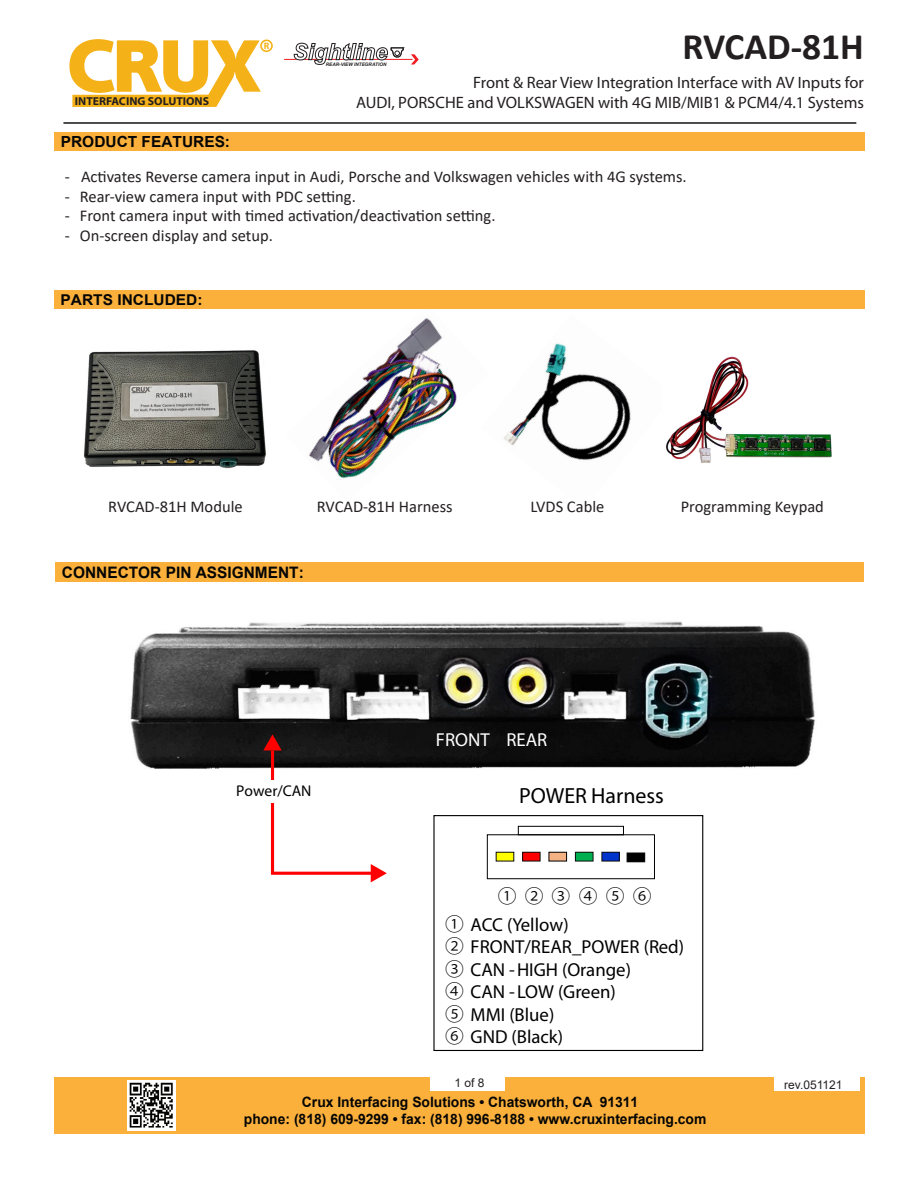
<style>
.page{position:relative;width:918px;height:1188px;background:#fff}
.page>*{position:absolute;margin:0;border:0;box-sizing:border-box;transform-origin:0 0}
.t1{font:700 37.5px "Calibri";color:#231f20}
.t2{font:21.9px "Myriad Pro";color:#000}
.t3{font:18.75px/22.5px "Myriad Pro";color:#000}
.t4{font:18.75px "Myriad Pro";color:#fff}
.t5{font:18.75px "Koz Go Pr 6 N";letter-spacing:.435em;color:#000}
.t6{font:16.5px "Calibri";color:#231f20}
.t7{font:16.5px "Myriad Pro";color:#231f20}
.t8{font:700 15.75px "Arial";color:#050504}
.t9{font:15.6px "Myriad Pro";color:#000}
.t10{font:700 15.3px "Arial";color:#050504}
.t11{font:700 14.85px "Arial";color:#050504;scale:1.04 1}
.t12{font:700 14.25px/17.1px "Arial";color:#050504}
.t13{font:12px "Arial";color:#231f20}
.t14{font:700 11.55px "Myriad Pro";color:#231f20}
.t15{font:700 9.3px "Myriad Pro";color:#f5b218}
.t16{font:italic 700 4.8px "Arial";color:#231f20}
.s1{font-family:"Koz Go Pr 6 N"}
</style>
<div class="page">
<hr style="left:63px;top:122px;width:793px;height:2px;background:#231f20">
<svg style="left:69px;top:39px;width:192px;height:68px"></svg>
<div style="left:260px;top:40px;width:13px;height:12px;border:2px solid #f5b218;border-radius:50%"></div>
<hr style="left:284px;top:59px;width:129px;height:1px;background:#ee1d23">
<svg style="left:411px;top:54px;width:8px;height:11px"></svg>
<svg style="left:293px;top:42px;width:111px;height:23px"></svg>
<div style="left:55px;top:1077px;width:810px;height:57px;background:#fbb03c"></div>
<img style="left:128px;top:1080px;width:48px;height:50px">
<div style="left:430px;top:1077px;width:74px;height:14px;background:#fff"></div>
<div style="left:775px;top:1077px;width:85px;height:14px;background:#fff"></div>
<img style="left:285px;top:308px;width:204px;height:171px">
<div style="left:54px;top:132px;width:810px;height:19px;background:#fbb03c"></div>
<div style="left:54px;top:290px;width:810px;height:18px;background:#fbb03c"></div>
<img style="left:481px;top:314px;width:150px;height:165px">
<img style="left:666px;top:356px;width:166px;height:108px">
<img style="left:130px;top:621px;width:686px;height:148px">
<svg style="left:263px;top:734px;width:124px;height:148px"></svg>
<div style="left:230px;top:780px;width:85px;height:23px;background:#fff"></div>
<div style="left:433px;top:815px;width:270px;height:236px;border:1px solid #000"></div>
<div style="left:496px;top:852px;width:18px;height:9px;background:#ff0"></div>
<div style="left:523px;top:852px;width:17px;height:9px;background:#f00"></div>
<div style="left:549px;top:852px;width:18px;height:9px;background:#f4b183"></div>
<div style="left:575px;top:852px;width:18px;height:9px;background:#00b050"></div>
<div style="left:575px;top:852px;width:18px;height:9px;border:1px solid #0d0d0d"></div>
<div style="left:602px;top:852px;width:17px;height:9px;background:#03c"></div>
<div style="left:602px;top:852px;width:18px;height:9px;border:1px solid #0d0d0d"></div>
<div style="left:487px;top:834px;width:168px;height:45px;border:1px solid #000"></div>
<div style="left:518px;top:826px;width:106px;height:9px;border:1px solid #000"></div>
<div style="left:627px;top:853px;width:18px;height:9px;background:#000"></div>
<div style="left:55px;top:562px;width:808px;height:19px;background:#fbb03c"></div>
<img style="left:84px;top:350px;width:182px;height:119px">
<p class="t14" style="left:75px;top:93px;width:136px">INTERFACING SOLUTIONS</p>
<p class="t15" style="left:264px;top:40px;width:7px">R</p>
<p class="t1" style="left:682px;top:20px;width:183px">RVCAD-81H</p>
<p class="t7" style="left:473px;top:72px;width:392px">Front &amp; Rear View Integration Interface with AV Inputs for</p>
<p class="t7" style="left:356px;top:92px;width:509px">AUDI, PORSCHE and VOLKSWAGEN with 4G MIB/MIB1 &amp; PCM4/4.1 Systems</p>
<p class="t16" style="left:326px;top:61px;width:62px">REAR-VIEW INTEGRATION</p>
<p class="t10" style="left:61px;top:131px;width:171px">PRODUCT FEATURES:</p>
<p class="t6" style="left:65px;top:165px;width:623px">- Activates Reverse camera input in Audi, Porsche and Volkswagen vehicles with 4G systems.</p>
<p class="t6" style="left:65px;top:185px;width:293px">- Rear-view camera input with PDC setting.</p>
<p class="t6" style="left:65px;top:205px;width:432px">- Front camera input with timed activation/deactivation setting.</p>
<p class="t6" style="left:65px;top:224px;width:210px">- On-screen display and setup.</p>
<p class="t11" style="left:61px;top:289px;width:138px">PARTS INCLUDED:</p>
<p class="t6" style="left:108px;top:495px;width:136px">RVCAD-81H Module</p>
<p class="t6" style="left:317px;top:495px;width:137px">RVCAD-81H Harness</p>
<p class="t6" style="left:530px;top:495px;width:75px">LVDS Cable</p>
<p class="t6" style="left:681px;top:495px;width:145px">Programming Keypad</p>
<p class="t8" style="left:62px;top:561px;width:243px">CONNECTOR PIN ASSIGNMENT:</p>
<p class="t4" style="left:436px;top:728px;width:113px">FRONT REAR</p>
<p class="t9" style="left:236px;top:781px;width:77px">Power/CAN</p>
<p class="t2" style="left:519px;top:782px;width:146px">POWER Harness</p>
<p class="t5" style="left:498px;top:885px;width:155px">①②③④⑤⑥</p>
<p class="t3" style="left:445px;top:913px;width:240px"><span class="s1">①</span> ACC (Yellow)<br><span class="s1">②</span> FRONT/REAR_POWER (Red)<br><span class="s1">③</span> CAN -HIGH (Orange)<br><span class="s1">④</span> CAN -LOW (Green)<br><span class="s1">⑤</span> MMI (Blue)<br><span class="s1">⑥</span> GND (Black)</p>
<p class="t13" style="left:454px;top:1075px;width:32px">1 of 8</p>
<p class="t13" style="left:784px;top:1076px;width:60px">rev.051121</p>
<p class="t12" style="left:244px;top:1094px;width:464px;text-indent:58px">Crux Interfacing Solutions • Chatsworth, CA 91311<br>phone: (818) 609-9299 • fax: (818) 996-8188 • www.cruxinterfacing.com</p>
</div>
